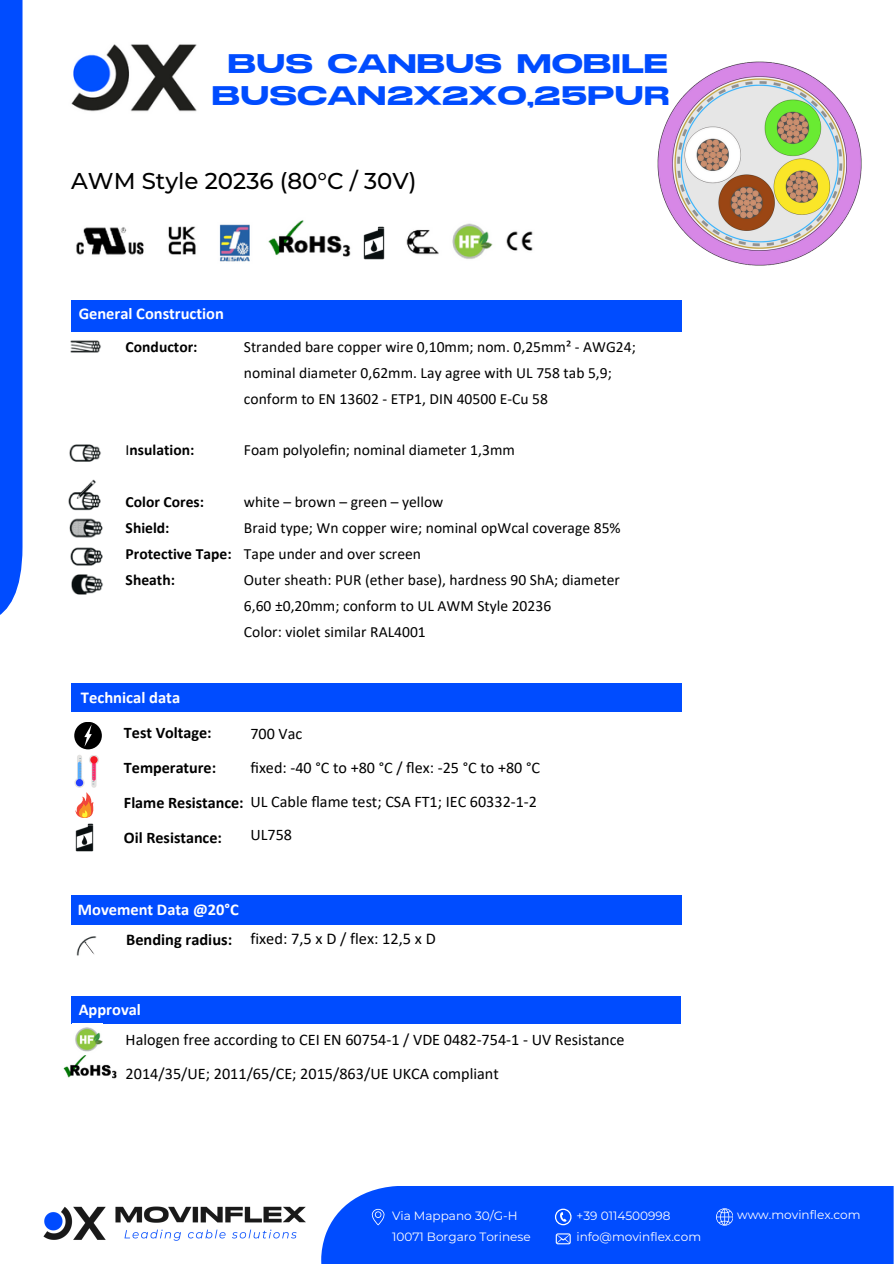
<style>
.page{position:relative;width:894px;height:1264px;background:#fff}
.page>*{position:absolute;margin:0;border:0;box-sizing:border-box;transform-origin:0 0}
.t1{font:26.85px/32.7px "Stretch Pro";color:#004cff;text-align:center}
.t2{font:500 22.95px "Montserrat";color:#000}
.t3{font:700 16.5px "Calibri";color:#fff}
.t4{font:16.35px "Calibri";color:#000}
.t5{font:700 16.35px "Calibri";color:#000}
.t6{font:16.2px/33.8px "Calibri";color:#000}
.t7{font:700 16.2px/34.8px "Calibri";color:#000}
.t8{font:15.6px/25.8px "Calibri";color:#000}
.t9{font:700 15.6px/25.8px "Calibri";color:#000}
.t10{font:12px/21.1px "Montserrat";color:#fff}
.s1{font-weight:400}
</style>
<div class="page">
<div style="left:0;top:0;width:23px;height:623px;background:#004cff"></div>
<div style="left:321px;top:1185px;width:572px;height:78px;background:#004cff"></div>
<svg style="left:372px;top:1208px;width:12px;height:17px"></svg>
<svg style="left:555px;top:1208px;width:16px;height:17px"></svg>
<svg style="left:555px;top:1233px;width:15px;height:11px"></svg>
<svg style="left:716px;top:1208px;width:16px;height:17px"></svg>
<img style="left:43px;top:1206px;width:62px;height:34px">
<img style="left:105px;top:1206px;width:201px;height:35px">
<img style="left:70px;top:331px;width:32px;height:22px">
<img style="left:69px;top:444px;width:32px;height:18px">
<img style="left:68px;top:479px;width:33px;height:31px">
<div style="left:71px;top:300px;width:611px;height:31px;background:#004cff"></div>
<div style="left:71px;top:683px;width:611px;height:28px;background:#004cff"></div>
<div style="left:71px;top:894px;width:611px;height:30px;background:#004cff"></div>
<div style="left:71px;top:996px;width:609px;height:27px;background:#004cff"></div>
<img style="left:69px;top:510px;width:34px;height:28px">
<img style="left:72px;top:574px;width:31px;height:21px">
<img style="left:70px;top:547px;width:33px;height:19px">
<img style="left:75px;top:1027px;width:28px;height:25px">
<img style="left:63px;top:1055px;width:54px;height:24px">
<div style="left:74px;top:721px;width:28px;height:28px;background:#000;border-radius:50%"></div>
<svg style="left:84px;top:724px;width:8px;height:22px"></svg>
<svg style="left:74px;top:755px;width:25px;height:63px"></svg>
<img style="left:76px;top:936px;width:21px;height:20px">
<img style="left:75px;top:823px;width:19px;height:28px">
<img style="left:657px;top:61px;width:205px;height:205px">
<img style="left:76px;top:220px;width:275px;height:42px">
<img style="left:363px;top:226px;width:22px;height:33px">
<img style="left:452px;top:223px;width:41px;height:36px">
<img style="left:506px;top:231px;width:27px;height:20px">
<img style="left:406px;top:229px;width:33px;height:26px">
<img style="left:71px;top:44px;width:126px;height:68px">
<h2 class="t1" style="left:212px;top:48px;width:459px">BUS CANBUS MOBILE<br>BUSCAN2X2X0,25PUR</h2>
<h3 class="t2" style="left:71px;top:166px;width:346px">AWM Style 20236 (80°C / 30V)</h3>
<h3 class="t3" style="left:79px;top:307px;width:147px">General Construction</h3>
<p class="t9" style="left:126px;top:335px;width:73px">Conductor:</p>
<p class="t9" style="left:126px;top:438px;width:70px"><span class="s1">I</span>nsulation:</p>
<p class="t9" style="left:126px;top:490px;width:107px">Color Cores:<br>Shield:<br>Protective Tape:<br>Sheath:</p>
<p class="t8" style="left:244px;top:335px;width:393px">Stranded bare copper wire 0,10mm; nom. 0,25mm² - AWG24; nominal diameter 0,62mm. Lay agree with UL 758 tab 5,9; conform to EN 13602 - ETP1, DIN 40500 E-Cu 58</p>
<p class="t8" style="left:244px;top:438px;width:272px">Foam polyolefin; nominal diameter 1,3mm</p>
<p class="t8" style="left:244px;top:490px;width:378px">white – brown – green – yellow<br>Braid type; Wn copper wire; nominal opWcal coverage 85% Tape under and over screen<br>Outer sheath: PUR (ether base), hardness 90 ShA; diameter 6,60 ±0,20mm; conform to UL AWM Style 20236<br>Color: violet similar RAL4001</p>
<h4 class="t3" style="left:81px;top:690px;width:101px">Technical data</h4>
<h4 class="t7" style="left:124px;top:717px;width:121px">Test Voltage:<br>Temperature:<br>Flame Resistance:<br>Oil Resistance:</h4>
<p class="t6" style="left:250px;top:718px;width:291px">700 Vac<br>fixed: -40 °C to +80 °C / flex: -25 °C to +80 °C<br>UL Cable flame test; CSA FT1; IEC 60332-1-2<br>UL758</p>
<h4 class="t3" style="left:78px;top:902px;width:162px">Movement Data @20°C</h4>
<p class="t5" style="left:126px;top:933px;width:107px">Bending radius:</p>
<p class="t4" style="left:250px;top:932px;width:187px">fixed: 7,5 x D / flex: 12,5 x D</p>
<h4 class="t3" style="left:79px;top:1002px;width:64px">Approval</h4>
<p class="t6" style="left:126px;top:1023px;width:500px">Halogen free according to CEI EN 60754-1 / VDE 0482-754-1 - UV Resistance</p>
<h1 class="t6" style="left:126px;top:1057px;width:374px">2014/35/UE; 2011/65/CE; 2015/863/UE UKCA compliant</h1>
<p class="t10" style="left:392px;top:1204px;width:140px">Via Mappano 30/G-H<br>10071 Borgaro Torinese</p>
<p class="t10" style="left:576px;top:1204px;width:96px">+39 0114500998</p>
<h3 class="t10" style="left:576px;top:1225px;width:126px">info@movinflex.com</h3>
<p class="t10" style="left:736px;top:1203px;width:125px">www.movinflex.com</p>
</div>
